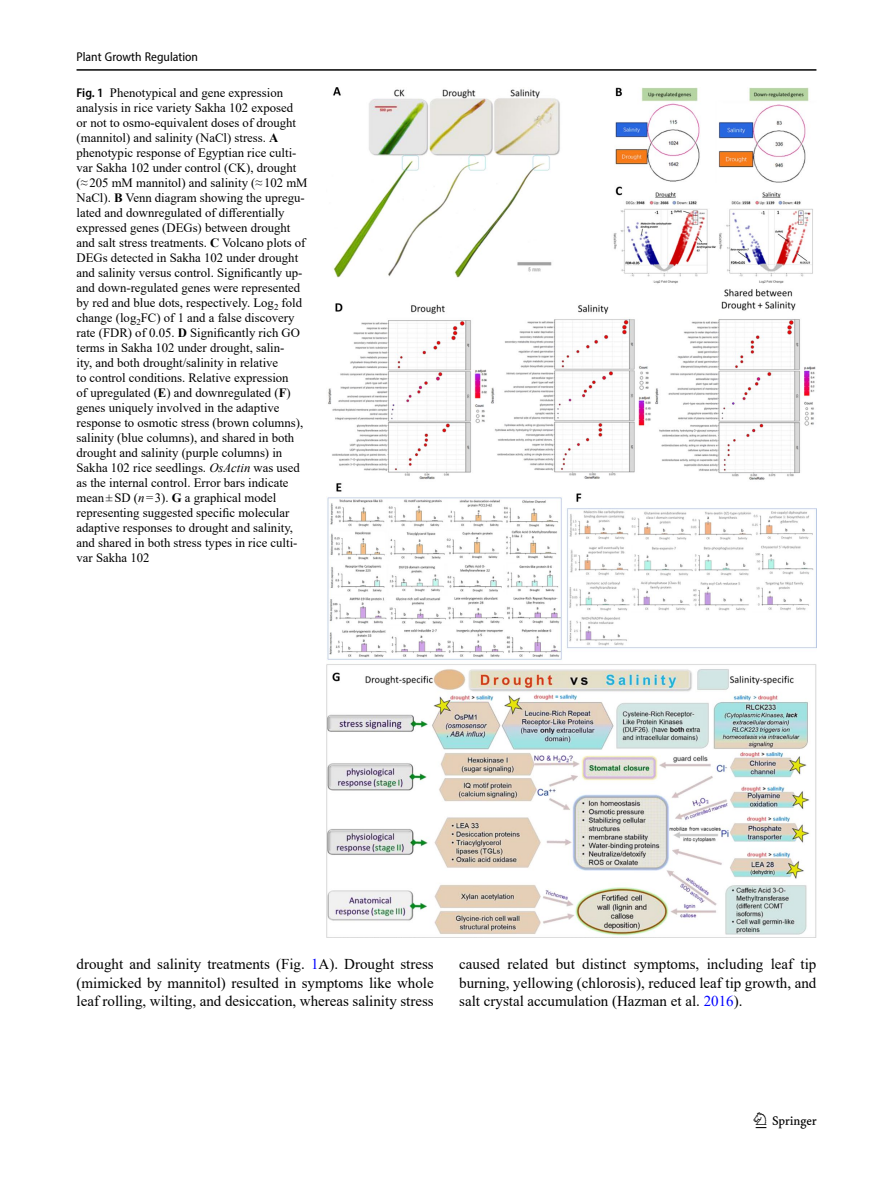
<style>
.page{position:relative;width:893px;height:1187px;background:#fff}
.page>*{position:absolute;margin:0;border:0;box-sizing:border-box;transform-origin:0 0}
.t1{font:22.5px "Springnew";color:#000}
.Body_Text{font:15px/18.8px "Times New Roman";color:#000;text-align:justify}
.Figure_Caption_Side{font:12.75px/15px "Times New Roman";color:#000}
.t2{font:semi-condensed 12.75px "Myriad Pro";color:#000}
.s1{font-family:"Myriad Pro";font-weight:600;font-stretch:semi-condensed}
.s2{font-weight:700}
.s3{font-style:italic}
.s4{color:#00f}
</style>
<div class="page">
<hr style="left:77px;top:69px;width:739px;height:2px;background:#000">
<img style="left:326px;top:87px;width:490px;height:850px">
<p class="t2" style="left:77px;top:49px;width:123px">Plant Growth Regulation</p>
<p class="Figure_Caption_Side" style="left:77px;top:84px;width:233px"><span class="s1">Fig. 1</span> Phenotypical and gene expression analysis in rice variety Sakha 102 exposed<br>or not to osmo-equivalent doses of drought (mannitol) and salinity (NaCl) stress. <span class="s2">A </span>phenotypic response of Egyptian rice culti&shy;var Sakha 102 under control (CK), drought (≈205 mM mannitol) and salinity (≈102 mM NaCl). <span class="s2">B</span> Venn diagram showing the upregu&shy;lated and downregulated of differentially expressed genes (DEGs) between drought and salt stress treatments. <span class="s2">C</span> Volcano plots of DEGs detected in Sakha 102 under drought and salinity versus control. Significantly up&shy;and down-regulated genes were represented by red and blue dots, respectively. Log<sub>2</sub> fold change (log<sub>2</sub>FC) of 1 and a false discovery rate (FDR) of 0.05. <span class="s2">D</span> Significantly rich GO terms in Sakha 102 under drought, salin-<br>ity, and both drought/salinity in relative<br>to control conditions. Relative expression<br>of upregulated (<span class="s2">E</span>) and downregulated (<span class="s2">F</span>) genes uniquely involved in the adaptive response to osmotic stress (brown columns), salinity (blue columns), and shared in both drought and salinity (purple columns) in Sakha 102 rice seedlings. <span class="s3">OsActin</span> was used as the internal control. Error bars indicate mean±SD (<span class="s3">n</span>=3). <span class="s2">G</span> a graphical model representing suggested specific molecular adaptive responses to drought and salinity, and shared in both stress types in rice culti&shy;var Sakha 102</p>
<p class="Body_Text" style="left:77px;top:953px;width:359px">drought and salinity treatments (Fig. <span class="s4">1</span>A). Drought stress (mimicked by mannitol) resulted in symptoms like whole leaf rolling, wilting, and desiccation, whereas salinity stress</p>
<p class="Body_Text" style="left:459px;top:953px;width:359px">caused related but distinct symptoms, including leaf tip burning, yellowing (chlorosis), reduced leaf tip growth, and salt crystal accumulation (Hazman et al. <span class="s4">2016</span>).</p>
<h1 class="t1" style="left:756px;top:1107px;width:63px">1 3</h1>
</div>
